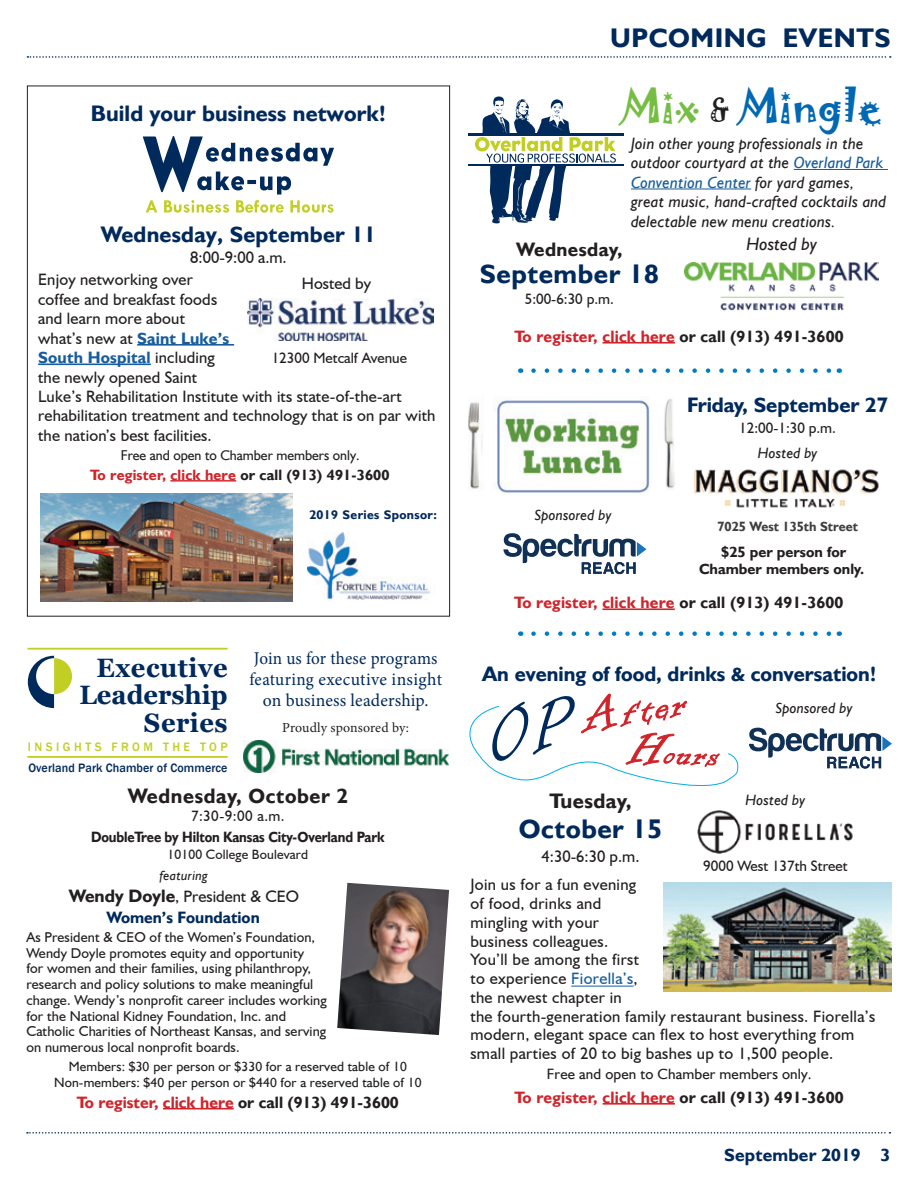
<style>
.page{position:relative;width:918px;height:1188px;background:#fff}
.page>*{position:absolute;margin:0;border:0;box-sizing:border-box;transform-origin:0 0}
.New_member_categorie{font:42px "Jokerman";letter-spacing:.005em;color:#0168b3}
.t1{font:700 27px "Humanist 521 TL";letter-spacing:.02em;color:#00295c}
.t2{font:700 26.55px/27.8px "Georgia";letter-spacing:.02em;color:#00295c;text-align:right;scale:.96 1}
.t3{font:700 22.5px "Humanist 521 TL";letter-spacing:.005em;color:#00295c}
.t4{font:700 21px "Humanist 521 TL";color:#00295c}
.t5{font:700 21px "Humanist 521 TL";letter-spacing:.03em;color:#231f20}
.t6{font:700 19.5px "Humanist 521 TL";letter-spacing:.02em;color:#231f20}
.t7{font:18px/21px "Minion Pro";letter-spacing:.01em;color:#00295c;text-align:center;scale:.95 1}
.t8{font:700 18px "Humanist 521 TL";letter-spacing:.01em;color:#00295c}
.New_member_categorie-2{font:italic 18px "Humanist 521 TL";letter-spacing:.005em;color:#231f20}
.t9{font:16.5px/18.8px "Humanist 521 BT";letter-spacing:.02em;color:#231f20}
.t10{font:700 16.5px "Humanist 521 TL";letter-spacing:.01em;color:#d1232a}
.New_member_categorie-3{font:italic 16.5px/19.5px "Humanist 521 TL";letter-spacing:.01em;color:#231f20}
.t11{font:16.5px "Humanist 521 BT";color:#231f20}
.t12{font:700 16.5px "Humanist 521 TL";color:#00295c}
.t13{font:15px "Humanist 521 BT";color:#231f20}
.t14{font:700 15px "Humanist 521 TL";letter-spacing:-.01em;color:#231f20;scale:.91 1}
.t15{font:700 15px "Humanist 521 TL";letter-spacing:.01em;color:#d1232a}
.t16{font:italic 15px "Humanist 521 TL";letter-spacing:.01em;color:#231f20}
.t17{font:700 15px/17.2px "Humanist 521 TL";letter-spacing:-.01em;color:#231f20;text-align:center}
.t18{font:15px "Humanist";letter-spacing:.01em;color:#231f20}
.t19{font:14.25px/15.8px "Humanist 521 BT";letter-spacing:.01em;color:#231f20}
.t20{font:14.25px "Humanist";color:#231f20}
.t21{font:13.8px "Minion Pro";color:#231f20}
.t22{font:13.5px "Humanist";letter-spacing:.01em;color:#231f20}
.t23{font:13.5px "Humanist 521 BT";letter-spacing:.01em;color:#231f20}
.t24{font:700 13.5px "Humanist 521 TL";color:#3e3e3f}
.t25{font:italic 13.5px "Humanist 521 TL";letter-spacing:.02em;color:#231f20}
.t26{font:700 12.75px "Humanist 521 TL";letter-spacing:.03em;color:#00295c}
.t27{font:500 12.45px "Franklin Gothic";letter-spacing:.01em;color:#00295c;scale:.96 1}
.t28{font:500 12.45px "Franklin Gothic";letter-spacing:.29em;color:#c1ce23;scale:.96 1}
.s1{font-family:"Humanist 521 TL";font-weight:700;color:#175d9e}
.s2{color:#231f20}
.s3{font-family:"Humanist 521 TL";font-weight:700;font-size:18px}
.s4{color:#75bd43}
.s5{font-size:30px;color:#231f20}
.s6{color:#175d9e}
.s7{font-size:19.5px}
</style>
<div class="page">
<hr style="left:137px;top:344px;width:97px;height:2px;background:#175d9e">
<hr style="left:38px;top:364px;width:113px;height:1px;background:#175d9e">
<hr style="left:170px;top:480px;width:66px;height:2px;background:#d1232a">
<svg style="left:27px;top:56px;width:864px;height:2px"></svg>
<svg style="left:27px;top:1132px;width:863px;height:2px"></svg>
<svg style="left:143px;top:136px;width:191px;height:77px"></svg>
<img style="left:307px;top:532px;width:124px;height:67px">
<hr style="left:163px;top:1108px;width:71px;height:1px;background:#d1232a">
<hr style="left:27px;top:648px;width:201px;height:2px;background:#c1ce23">
<hr style="left:27px;top:756px;width:201px;height:2px;background:#c1ce23">
<svg style="left:28px;top:656px;width:44px;height:52px"></svg>
<img style="left:337px;top:883px;width:112px;height:152px">
<img style="left:243px;top:741px;width:205px;height:31px">
<img style="left:40px;top:494px;width:252px;height:108px">
<img style="left:469px;top:399px;width:206px;height:94px">
<hr style="left:602px;top:608px;width:73px;height:2px;background:#d1232a">
<hr style="left:603px;top:342px;width:72px;height:2px;background:#d1232a">
<hr style="left:571px;top:986px;width:63px;height:1px;background:#175d9e">
<hr style="left:603px;top:1103px;width:72px;height:2px;background:#d1232a">
<img style="left:664px;top:882px;width:227px;height:110px">
<img style="left:697px;top:810px;width:156px;height:44px">
<img style="left:693px;top:469px;width:186px;height:39px">
<svg style="left:475px;top:96px;width:141px;height:128px"></svg>
<hr style="left:468px;top:133px;width:156px;height:3px;background:#00295c">
<hr style="left:468px;top:164px;width:156px;height:2px;background:#00295c">
<svg style="left:533px;top:368px;width:299px;height:5px"></svg>
<svg style="left:533px;top:631px;width:299px;height:5px"></svg>
<img style="left:684px;top:262px;width:195px;height:49px">
<hr style="left:794px;top:169px;width:94px;height:1px;background:#175d9e">
<hr style="left:631px;top:188px;width:120px;height:1px;background:#175d9e">
<img style="left:248px;top:299px;width:185px;height:41px">
<svg style="left:749px;top:728px;width:143px;height:41px"></svg>
<svg style="left:503px;top:533px;width:143px;height:41px"></svg>
<svg style="left:469px;top:693px;width:270px;height:94px"></svg>
<p class="t3" style="left:91px;top:99px;width:297px">Build your business network!</p>
<p class="t3" style="left:101px;top:220px;width:277px">Wednesday, September 11</p>
<p class="t9" style="left:190px;top:248px;width:98px">8:00-9:00 a.m.</p>
<p class="t9" style="left:38px;top:270px;width:399px;line-height:19.5px">Enjoy networking over<br>coffee and breakfast foods<br>and learn more about<br>what’s new at <span class="s1">Saint Luke’s<br>South Hospital</span> including<br>the newly opened Saint<br>Luke’s Rehabilitation Institute with its state-of-the-art rehabilitation treatment and technology that is on par with the nation’s best facilities.</p>
<p class="t20" style="left:121px;top:446px;width:240px">Free and open to Chamber members only.</p>
<p class="t15" style="left:90px;top:465px;width:301px">To register, click here <span class="s2">or call (913) 491-3600</span></p>
<p class="t11" style="left:302px;top:273px;width:71px">Hosted by</p>
<p class="t13" style="left:272px;top:349px;width:137px">12300 Metcalf Avenue</p>
<p class="t26" style="left:309px;top:506px;width:129px">2019 Series Sponsor:</p>
<p class="t2" style="left:79px;top:654px;width:156px">Executive<br>Leadership<br>Series</p>
<p class="t28" style="left:28px;top:739px;width:210px">INSIGHTS FROM THE TOP</p>
<p class="t27" style="left:28px;top:760px;width:209px">Overland Park Chamber of Commerce</p>
<p class="t7" style="left:249px;top:648px;width:204px">Join us for these programs featuring executive insight on business leadership.</p>
<p class="t21" style="left:282px;top:718px;width:128px">Proudly sponsored by:</p>
<p class="t5" style="left:128px;top:783px;width:222px">Wednesday, October 2</p>
<p class="t13" style="left:191px;top:807px;width:95px">7:30-9:00 a.m.</p>
<p class="t14" style="left:91px;top:828px;width:324px">DoubleTree by Hilton Kansas City-Overland Park</p>
<p class="t23" style="left:168px;top:846px;width:142px">10100 College Boulevard</p>
<p class="t25" style="left:160px;top:867px;width:50px">featuring</p>
<p class="t11" style="left:69px;top:886px;width:232px"><span class="s3">Wendy Doyle</span>, President &amp; CEO</p>
<p class="t12" style="left:106px;top:907px;width:155px">Women’s Foundation</p>
<p class="t19" style="left:26px;top:929px;width:302px">As President &amp; CEO of the Women’s Foundation, Wendy Doyle promotes equity and opportunity<br>for women and their families, using philanthropy, research and policy solutions to make meaningful change. Wendy’s nonprofit career includes working for the National Kidney Foundation, Inc. and Catholic Charities of Northeast Kansas, and serving on numerous local nonprofit boards.</p>
<p class="t22" style="left:69px;top:1058px;width:340px">Members: $30 per person or $330 for a reserved table of 10</p>
<p class="t22" style="left:54px;top:1073px;width:369px">Non-members: $40 per person or $440 for a reserved table of 10</p>
<p class="t10" style="left:77px;top:1092px;width:323px">To register, click here <span class="s2">or call (913) 491-3600</span></p>
<p class="t1" style="left:610px;top:21px;width:282px">UPCOMING EVENTS</p>
<p class="New_member_categorie" style="left:622px;top:76px;width:262px"><span class="s4">Mix</span> <span class="s5">&amp;</span> Mingle</p>
<p class="New_member_categorie-3" style="left:631px;top:133px;width:257px">Join other young professionals in the outdoor courtyard at the <span class="s6">Overland Park Convention Center</span> for yard games, great music, hand-crafted cocktails and delectable new menu creations.</p>
<p class="t6" style="left:516px;top:237px;width:108px">Wednesday,</p>
<p class="t1" style="left:480px;top:257px;width:180px">September 18</p>
<p class="t13" style="left:525px;top:290px;width:91px">5:00-6:30 p.m.</p>
<p class="New_member_categorie-2" style="left:746px;top:233px;width:72px">Hosted by</p>
<p class="t10" style="left:514px;top:326px;width:331px">To register, click here <span class="s2">or call (913) 491-3600</span></p>
<p class="t4" style="left:687px;top:392px;width:203px">Friday, September 27</p>
<p class="t13" style="left:739px;top:419px;width:98px">12:00-1:30 p.m.</p>
<p class="t16" style="left:535px;top:506px;width:78px">Sponsored by</p>
<p class="t16" style="left:758px;top:443px;width:61px">Hosted by</p>
<p class="t24" style="left:717px;top:518px;width:142px">7025 West 135th Street</p>
<p class="t17" style="left:699px;top:542px;width:166px">$25 per person for<br>Chamber members only.</p>
<p class="t10" style="left:514px;top:592px;width:331px">To register, click here <span class="s2">or call (913) 491-3600</span></p>
<p class="t4" style="left:482px;top:660px;width:396px">An evening of food, drinks <span class="s7">&amp;</span> conversation!</p>
<p class="t5" style="left:550px;top:787px;width:83px">Tuesday,</p>
<p class="t1" style="left:519px;top:812px;width:145px">October 15</p>
<p class="t9" style="left:542px;top:847px;width:99px">4:30-6:30 p.m.</p>
<p class="t16" style="left:776px;top:699px;width:78px">Sponsored by</p>
<p class="t16" style="left:746px;top:791px;width:61px">Hosted by</p>
<p class="t13" style="left:703px;top:857px;width:146px">9000 West 137th Street</p>
<p class="t9" style="left:470px;top:875px;width:406px">Join us for a fun evening<br>of food, drinks and<br>mingling with your<br>business colleagues.<br>You’ll be among the first<br>to experience <span class="s6">Fiorella’s</span>,<br>the newest chapter in<br>the fourth-generation family restaurant business. Fiorella’s modern, elegant space can flex to host everything from small parties of 20 to big bashes up to 1,500 people.</p>
<p class="t18" style="left:547px;top:1064px;width:266px">Free and open to Chamber members only.</p>
<p class="t10" style="left:514px;top:1087px;width:331px">To register, click here <span class="s2">or call (913) 491-3600</span></p>
<p class="t8" style="left:724px;top:1143px;width:167px">September 2019 3</p>
</div>
